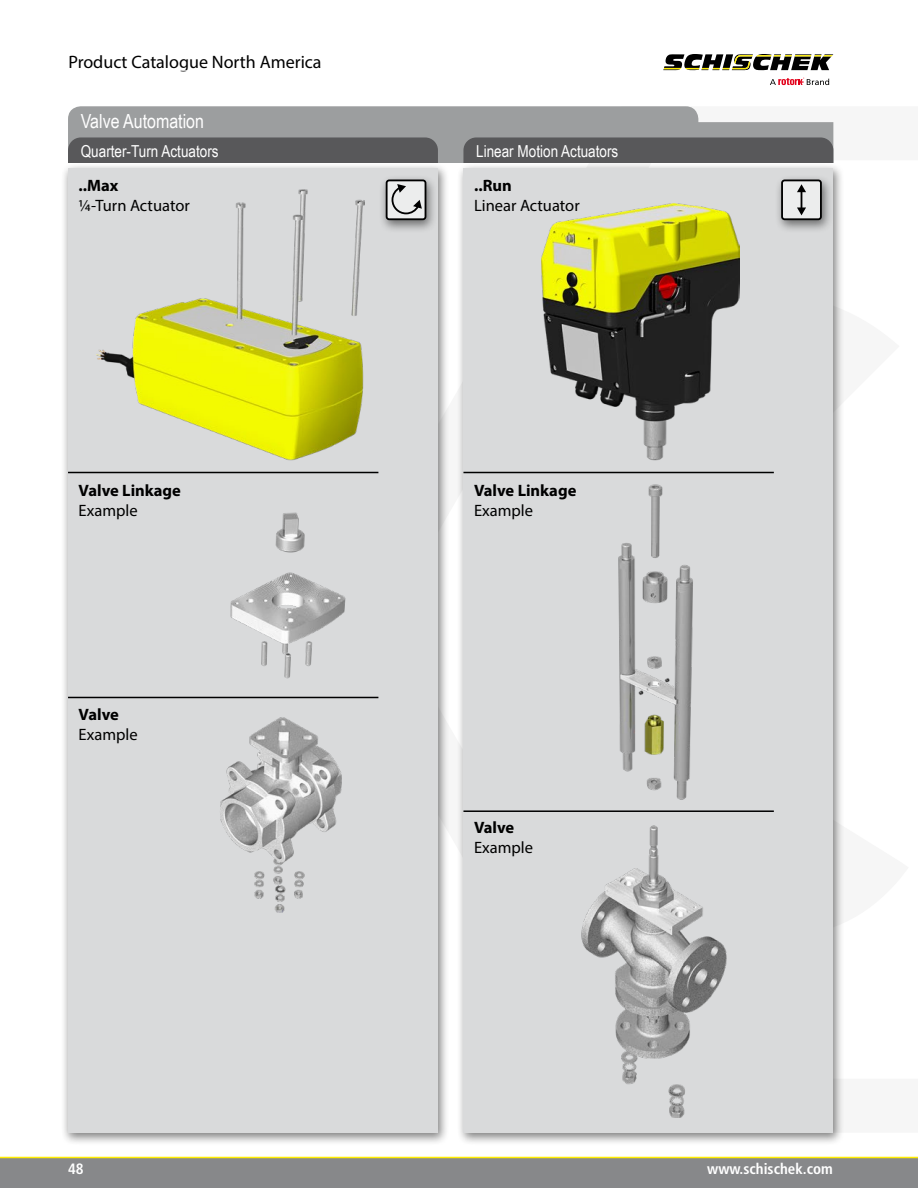
<style>
.page{position:relative;width:918px;height:1188px;background:#fff}
.page>*{position:absolute;margin:0;border:0;box-sizing:border-box;transform-origin:0 0}
.t1{font:19.5px "Arial Narrow";color:#fff}
.t2{font:18px "Myriad Pro";color:#000}
.t3{font:16.5px "Myriad Pro";color:#000}
.t4{font:700 16.5px "Myriad Pro";color:#000}
.t5{font:16.5px "Arial Narrow";color:#fff}
.t6{font:700 condensed 15px "Frutiger LT Std";color:#fff}
.s1{font-weight:700}
</style>
<div class="page">
<div style="left:0;top:1158px;width:918px;height:30px;background:#87888a"></div>
<hr style="left:0;top:1157px;width:918px;height:1px;background:#ffed00">
<svg style="left:770px;top:78px;width:59px;height:7px"></svg>
<svg style="left:663px;top:54px;width:170px;height:16px"></svg>
<div style="left:61px;top:163px;width:388px;height:983px;background:#000;opacity:.5"></div>
<div style="left:68px;top:168px;width:370px;height:965px;background:#d9dadb"></div>
<div style="left:457px;top:163px;width:388px;height:983px;background:#000;opacity:.5"></div>
<div style="left:463px;top:168px;width:370px;height:965px;background:#d9dadb"></div>
<svg style="left:68px;top:106px;width:765px;height:57px;background:#838486"></svg>
<img style="left:541px;top:203px;width:198px;height:914px">
<img style="left:97px;top:189px;width:268px;height:723px">
<hr style="left:463px;top:810px;width:311px;height:2px;background:#000">
<hr style="left:463px;top:472px;width:311px;height:1px;background:#000">
<hr style="left:68px;top:472px;width:310px;height:1px;background:#000">
<hr style="left:68px;top:697px;width:310px;height:1px;background:#000">
<div style="left:378px;top:174px;width:60px;height:60px;background:#000;opacity:.5"></div>
<div style="left:387px;top:180px;width:38px;height:39px;background:#eceded;border-radius:3px"></div>
<div style="left:386px;top:179px;width:40px;height:41px;border:2px solid #000;border-radius:3px"></div>
<svg style="left:391px;top:184px;width:31px;height:31px"></svg>
<div style="left:774px;top:174px;width:59px;height:60px;background:#000;opacity:.5"></div>
<div style="left:782px;top:180px;width:39px;height:39px;background:#eceded;border-radius:3px"></div>
<div style="left:781px;top:179px;width:41px;height:41px;border:2px solid #000;border-radius:3px"></div>
<svg style="left:797px;top:184px;width:9px;height:31px"></svg>
<p class="t2" style="left:68px;top:50px;width:235px">North American Price List <span class="s1">2014</span></p>
<p class="t2" style="left:68px;top:51px;width:255px">Product Catalogue North America</p>
<p class="t1" style="left:81px;top:107px;width:125px">Valve Automation</p>
<p class="t5" style="left:81px;top:139px;width:139px">Quarter-Turn Actuators</p>
<p class="t5" style="left:476px;top:139px;width:144px">Linear Motion Actuators</p>
<p class="t4" style="left:79px;top:175px;width:41px">..Max</p>
<p class="t3" style="left:79px;top:195px;width:113px">¼-Turn Actuator</p>
<p class="t4" style="left:79px;top:480px;width:104px">Valve Linkage</p>
<p class="t3" style="left:79px;top:500px;width:61px">Example</p>
<p class="t4" style="left:79px;top:703px;width:42px">Valve</p>
<p class="t3" style="left:79px;top:724px;width:61px">Example</p>
<p class="t4" style="left:474px;top:175px;width:39px">..Run</p>
<p class="t3" style="left:474px;top:195px;width:107px">Linear Actuator</p>
<p class="t4" style="left:474px;top:480px;width:104px">Valve Linkage</p>
<p class="t3" style="left:474px;top:500px;width:61px">Example</p>
<p class="t4" style="left:474px;top:817px;width:42px">Valve</p>
<p class="t3" style="left:474px;top:838px;width:61px">Example</p>
<p class="t6" style="left:68px;top:1160px;width:17px">48</p>
<p class="t6" style="left:707px;top:1160px;width:127px">www.schischek.com</p>
</div>
